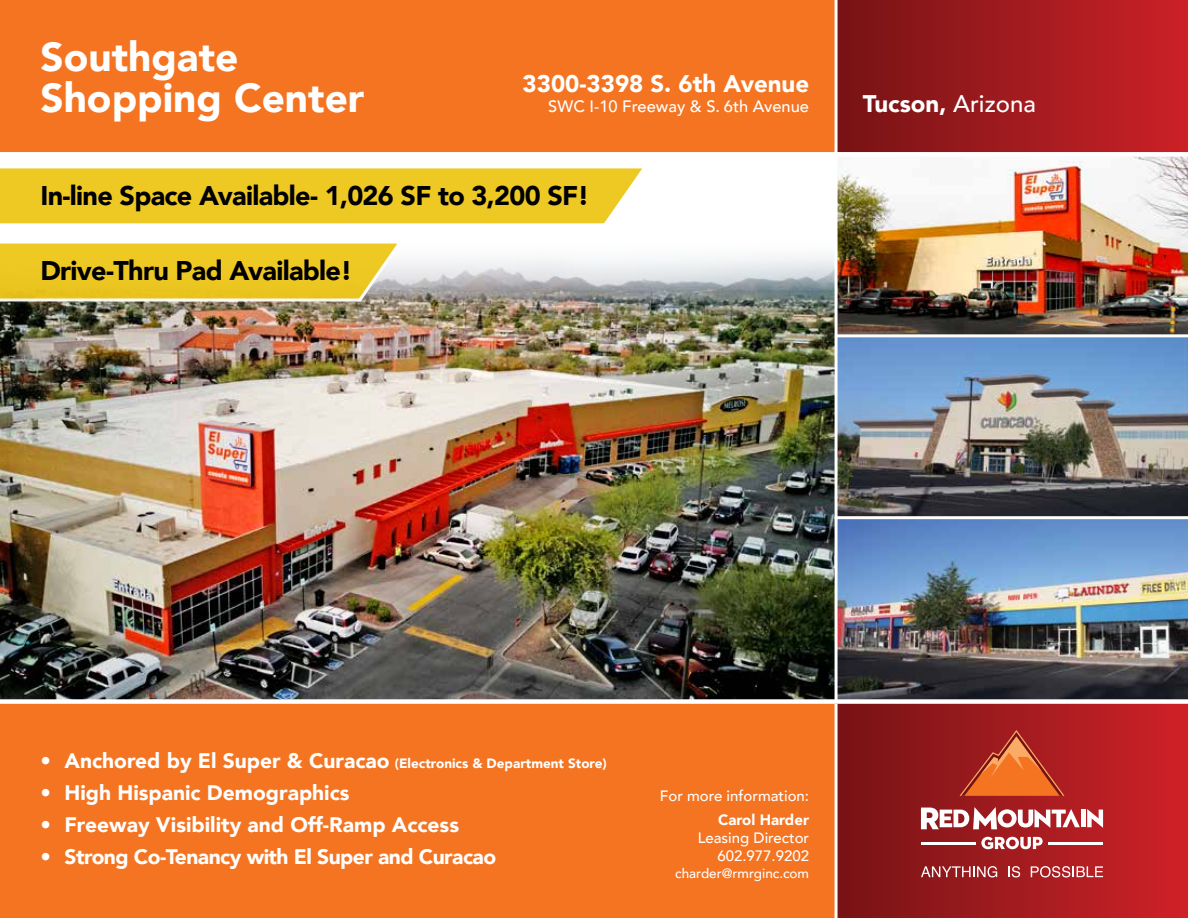
<style>
.page{position:relative;width:1188px;height:918px;background:#fff}
.page>*{position:absolute;margin:0;border:0;box-sizing:border-box;transform-origin:0 0}
.t1{font:900 40.5px/40.5px "Avenir";color:#fff}
.t2{font:900 27px "Avenir";letter-spacing:-.025em;color:#000}
.t3{font:900 24px "Avenir";color:#fff}
.t4{font:900 21px "Avenir";color:#fff}
.t5{font:900 21px "Avenir";letter-spacing:-.025em;color:#fff}
.t6{font:500 16.5px "Avenir";color:#fff}
.t7{font:500 15px/18px "Avenir";color:#fff;text-align:right}
.t8{font:900 15px "Avenir";color:#fff}
.t9{font:900 13.5px "Avenir";color:#fff}
.t10{font:500 13.5px "Avenir";color:#fff}
.s1{font-weight:500}
.s2{font-size:21px}
</style>
<div class="page">
<img style="left:838px;top:337px;width:350px;height:179px">
<img style="left:838px;top:519px;width:350px;height:180px">
<img style="left:0;top:255px;width:835px;height:444px">
<img style="left:838px;top:157px;width:350px;height:177px">
<div style="left:0;top:0;width:836px;height:154px;background:#f47421"></div>
<div style="left:836px;top:0;width:352px;height:154px;background:linear-gradient(to right,#761315,#cb2127)"></div>
<div style="left:0;top:152px;width:1188px;height:5px;background:#fff"></div>
<hr style="left:835px;top:0;width:3px;height:156px;background:#fff">
<div style="left:836px;top:704px;width:352px;height:214px;background:linear-gradient(to right,#761416,#ce2329)"></div>
<div style="left:0;top:702px;width:836px;height:216px;background:#f47421"></div>
<div style="left:0;top:699px;width:1188px;height:5px;background:#fff"></div>
<hr style="left:835px;top:704px;width:3px;height:214px;background:#fff">
<svg style="left:960px;top:730px;width:105px;height:66px;background:#c44725"></svg>
<div style="left:1081px;top:810px;width:5px;height:17px;background:#fff"></div>
<svg style="left:1087px;top:809px;width:16px;height:19px"></svg>
<svg style="left:921px;top:807px;width:159px;height:22px"></svg>
<hr style="left:921px;top:842px;width:54px;height:2px;background:#fff">
<hr style="left:1049px;top:842px;width:54px;height:2px;background:#fff">
<svg style="left:981px;top:837px;width:62px;height:12px"></svg>
<svg style="left:921px;top:866px;width:76px;height:11px"></svg>
<svg style="left:1008px;top:866px;width:12px;height:12px"></svg>
<svg style="left:1031px;top:866px;width:72px;height:12px"></svg>
<svg style="left:0;top:243px;width:405px;height:60px;background:#e9c839"></svg>
<div style="left:0;top:168px;width:642px;height:56px;background:#efc923"></div>
<h1 class="t1" style="left:40px;top:36px;width:325px">Southgate<br>Shopping Center</h1>
<p class="t3" style="left:523px;top:63px;width:288px">3300-3398 S. 6th Avenue</p>
<p class="t6" style="left:548px;top:92px;width:262px">SWC I-10 Freeway &amp; S. 6th Avenue</p>
<p class="t3" style="left:863px;top:83px;width:174px">Tucson, <span class="s1">Arizona</span></p>
<p class="t2" style="left:40px;top:172px;width:551px">In-line Space Available- 1,026 SF to 3,200 SF!</p>
<p class="t2" style="left:40px;top:248px;width:313px">Drive-Thru Pad Available!</p>
<p class="t9" style="left:40px;top:752px;width:568px"><span class="s2">• Anchored by El Super &amp; Curacao</span> (Electronics &amp; Department Store)</p>
<p class="t4" style="left:40px;top:775px;width:311px">• High Hispanic Demographics</p>
<p class="t4" style="left:40px;top:806px;width:420px">• Freeway Visibility and Off-Ramp Access</p>
<p class="t5" style="left:40px;top:838px;width:457px">• Strong Co-Tenancy with El Super and Curacao</p>
<p class="t7" style="left:660px;top:786px;width:151px">For more information:</p>
<p class="t8" style="left:718px;top:807px;width:93px">Carol Harder</p>
<p class="t7" style="left:698px;top:828px;width:113px">Leasing Director<br>602.977.9202</p>
<p class="t10" style="left:675px;top:861px;width:135px">charder@rmrginc.com</p>
</div>
